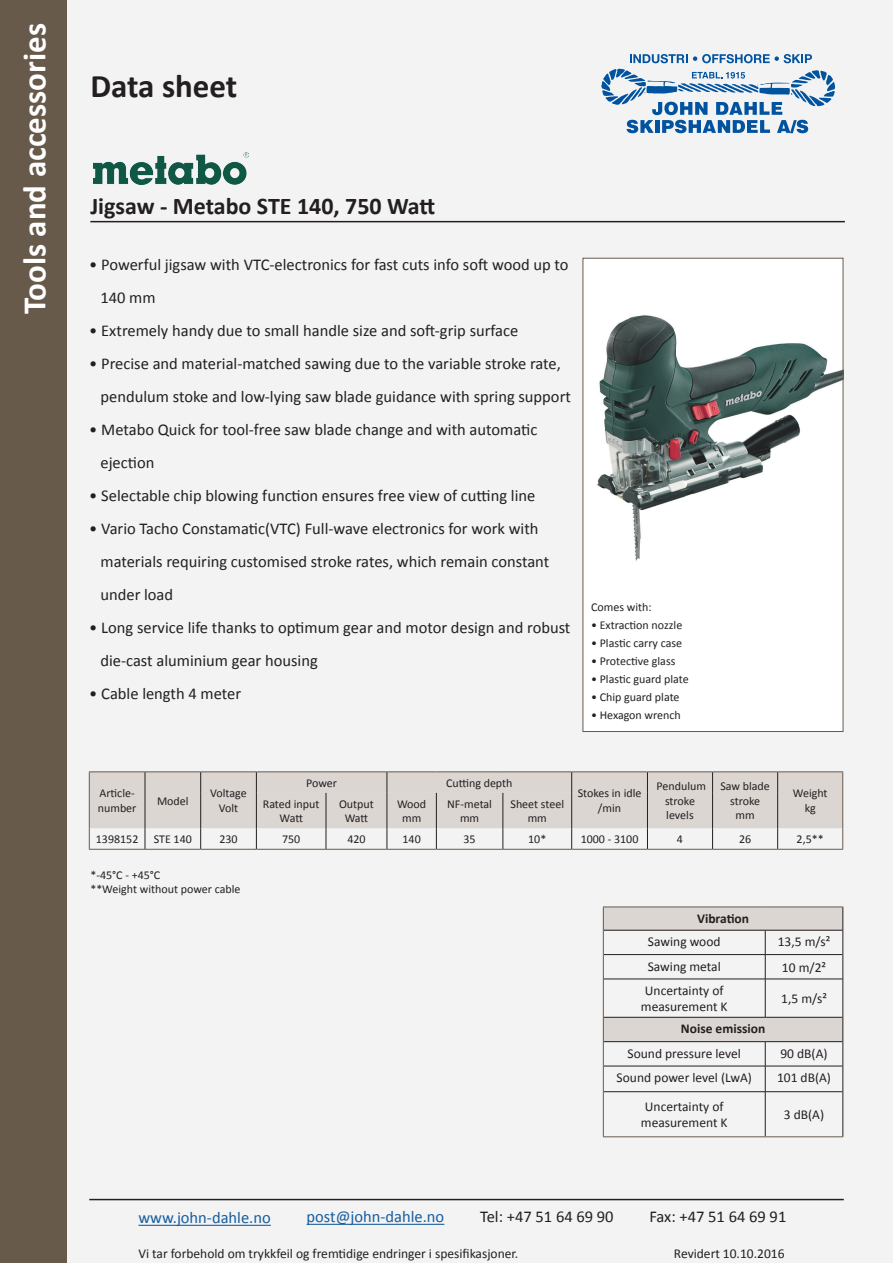
<style>
.page{position:relative;width:893px;height:1263px;background:#fff}
.page>*{position:absolute;margin:0;border:0;box-sizing:border-box;transform-origin:0 0}
.t1{font:700 33px "Calibri";color:#fff}
.t2{font:700 33px "Calibri";color:#231f20}
.t3{font:700 24px "Calibri";color:#231f20}
.t4{font:16.5px/33px "Calibri";color:#231f20}
.t5{font:16.5px "Calibri";color:#175d9e}
.t6{font:13.5px/16.2px "Calibri";color:#231f20}
.t7{font:700 13.5px "Calibri";color:#231f20}
.t8{font:12px/14.4px "Calibri";color:#231f20;text-align:center}
</style>
<div class="page">
<div style="left:1px;top:0;width:892px;height:1263px;background:#f3f3f3"></div>
<div style="left:0;top:0;width:67px;height:1263px;background:#685a4b"></div>
<div style="left:583px;top:258px;width:260px;height:473px;background:#fff"></div>
<img style="left:597px;top:315px;width:244px;height:246px">
<div style="left:583px;top:258px;width:260px;height:474px;border:1px solid #685a4b"></div>
<hr style="left:90px;top:221px;width:755px;height:1px;background:#231f20">
<svg style="left:601px;top:69px;width:235px;height:64px"></svg>
<svg style="left:630px;top:54px;width:182px;height:9px"></svg>
<hr style="left:89px;top:1199px;width:755px;height:1px;background:#231f20">
<hr style="left:138px;top:1225px;width:133px;height:1px;background:#175d9e">
<hr style="left:307px;top:1224px;width:137px;height:1px;background:#175d9e">
<img style="left:93px;top:152px;width:155px;height:33px">
<div style="left:603px;top:907px;width:240px;height:23px;background:#dcd6d2"></div>
<div style="left:603px;top:1017px;width:240px;height:25px;background:#dcd6d2"></div>
<hr style="left:603px;top:906px;width:162px;height:1px;background:#685a4b">
<hr style="left:765px;top:906px;width:78px;height:1px;background:#685a4b">
<hr style="left:603px;top:979px;width:1px;height:38px;background:#685a4b">
<hr style="left:765px;top:979px;width:1px;height:38px;background:#231f20">
<hr style="left:604px;top:1017px;width:161px;height:1px;background:#231f20">
<hr style="left:765px;top:1017px;width:77px;height:1px;background:#231f20">
<hr style="left:842px;top:979px;width:1px;height:38px;background:#231f20">
<hr style="left:604px;top:930px;width:161px;height:1px;background:#231f20">
<hr style="left:765px;top:930px;width:77px;height:1px;background:#231f20">
<svg style="left:765px;top:930px;width:1px;height:49px"></svg>
<hr style="left:604px;top:954px;width:161px;height:1px;background:#231f20">
<hr style="left:765px;top:954px;width:77px;height:1px;background:#231f20">
<hr style="left:604px;top:979px;width:161px;height:1px;background:#231f20">
<hr style="left:765px;top:979px;width:77px;height:1px;background:#231f20">
<svg style="left:603px;top:907px;width:1px;height:72px"></svg>
<svg style="left:842px;top:907px;width:1px;height:72px"></svg>
<hr style="left:604px;top:1041px;width:161px;height:1px;background:#231f20">
<hr style="left:765px;top:1041px;width:77px;height:1px;background:#231f20">
<hr style="left:604px;top:1066px;width:161px;height:1px;background:#231f20">
<hr style="left:765px;top:1066px;width:77px;height:1px;background:#231f20">
<svg style="left:765px;top:1042px;width:1px;height:49px"></svg>
<hr style="left:604px;top:1091px;width:161px;height:1px;background:#231f20">
<hr style="left:765px;top:1091px;width:77px;height:1px;background:#231f20">
<hr style="left:765px;top:1092px;width:1px;height:44px;background:#231f20">
<svg style="left:603px;top:1017px;width:1px;height:75px"></svg>
<hr style="left:603px;top:1092px;width:1px;height:44px;background:#685a4b">
<hr style="left:603px;top:1136px;width:162px;height:1px;background:#685a4b">
<hr style="left:765px;top:1136px;width:78px;height:1px;background:#685a4b">
<svg style="left:842px;top:1017px;width:1px;height:75px"></svg>
<hr style="left:842px;top:1092px;width:1px;height:44px;background:#231f20">
<hr style="left:89px;top:771px;width:56px;height:1px;background:#685a4b">
<hr style="left:145px;top:771px;width:56px;height:1px;background:#685a4b">
<hr style="left:201px;top:771px;width:55px;height:1px;background:#685a4b">
<hr style="left:256px;top:771px;width:70px;height:1px;background:#685a4b">
<hr style="left:326px;top:771px;width:61px;height:1px;background:#685a4b">
<hr style="left:387px;top:771px;width:49px;height:1px;background:#685a4b">
<hr style="left:436px;top:771px;width:67px;height:1px;background:#685a4b">
<hr style="left:503px;top:771px;width:69px;height:1px;background:#685a4b">
<hr style="left:572px;top:771px;width:75px;height:1px;background:#685a4b">
<hr style="left:647px;top:771px;width:66px;height:1px;background:#685a4b">
<hr style="left:713px;top:771px;width:65px;height:1px;background:#685a4b">
<hr style="left:778px;top:771px;width:65px;height:1px;background:#685a4b">
<hr style="left:89px;top:849px;width:56px;height:1px;background:#685a4b">
<hr style="left:145px;top:849px;width:56px;height:1px;background:#685a4b">
<hr style="left:201px;top:849px;width:55px;height:1px;background:#685a4b">
<hr style="left:256px;top:849px;width:70px;height:1px;background:#685a4b">
<hr style="left:326px;top:849px;width:61px;height:1px;background:#685a4b">
<hr style="left:387px;top:849px;width:49px;height:1px;background:#685a4b">
<hr style="left:436px;top:849px;width:67px;height:1px;background:#685a4b">
<hr style="left:503px;top:849px;width:69px;height:1px;background:#685a4b">
<hr style="left:572px;top:849px;width:75px;height:1px;background:#685a4b">
<hr style="left:647px;top:849px;width:66px;height:1px;background:#685a4b">
<hr style="left:713px;top:849px;width:65px;height:1px;background:#685a4b">
<hr style="left:778px;top:849px;width:65px;height:1px;background:#685a4b">
<svg style="left:89px;top:772px;width:754px;height:77px"></svg>
<hr style="left:571px;top:793px;width:1px;height:35px;background:#231f20">
<h1 class="t1" style="left:14px;top:314px;width:293px;rotate:-90deg">Tools and accessories</h1>
<h1 class="t2" style="left:90px;top:65px;width:148px">Data sheet</h1>
<h2 class="t3" style="left:90px;top:191px;width:346px">Jigsaw - Metabo STE 140, 750 Watt</h2>
<p class="t4" style="left:100px;top:248px;width:470px;text-indent:-11px">• Powerful jigsaw with VTC-electronics for fast cuts info soft wood up to<br>140 mm</p>
<p class="t4" style="left:89px;top:314px;width:431px">• Extremely handy due to small handle size and soft-grip surface</p>
<p class="t4" style="left:100px;top:347px;width:472px;text-indent:-11px">• Precise and material-matched sawing due to the variable stroke rate, pendulum stoke and low-lying saw blade guidance with spring support</p>
<p class="t4" style="left:100px;top:413px;width:438px;text-indent:-11px">• Metabo Quick for tool-free saw blade change and with automatic ejection</p>
<p class="t4" style="left:89px;top:479px;width:448px">• Selectable chip blowing function ensures free view of cutting line</p>
<p class="t4" style="left:100px;top:512px;width:450px;text-indent:-11px">• Vario Tacho Constamatic(VTC) Full-wave electronics for work with materials requiring customised stroke rates, which remain constant under load</p>
<p class="t4" style="left:100px;top:611px;width:471px;text-indent:-11px">• Long service life thanks to optimum gear and motor design and robust die-cast aluminium gear housing</p>
<p class="t4" style="left:89px;top:677px;width:153px">• Cable length 4 meter</p>
<p class="t8" style="left:591px;top:600px;width:62px">Comes with:</p>
<p class="t8" style="left:591px;top:618px;width:93px">• Extraction nozzle</p>
<p class="t8" style="left:591px;top:636px;width:93px">• Plastic carry case</p>
<p class="t8" style="left:591px;top:654px;width:86px">• Protective glass</p>
<p class="t8" style="left:591px;top:672px;width:99px">• Plastic guard plate</p>
<p class="t8" style="left:591px;top:690px;width:90px">• Chip guard plate</p>
<p class="t8" style="left:591px;top:708px;width:91px">• Hexagon wrench</p>
<p class="t8" style="left:98px;top:786px;width:40px;text-align:left">Article&shy;number</p>
<p class="t8" style="left:157px;top:793px;width:33px">Model</p>
<p class="t8" style="left:210px;top:786px;width:38px">Voltage<br>Volt</p>
<p class="t8" style="left:306px;top:776px;width:32px">Power</p>
<p class="t8" style="left:446px;top:776px;width:68px">Cutting depth</p>
<p class="t8" style="left:263px;top:797px;width:58px">Rated input<br>Watt</p>
<p class="t8" style="left:339px;top:797px;width:36px">Output<br>Watt</p>
<p class="t8" style="left:397px;top:797px;width:31px">Wood mm</p>
<p class="t8" style="left:447px;top:797px;width:46px">NF-metal mm</p>
<p class="t8" style="left:510px;top:797px;width:55px">Sheet steel mm</p>
<p class="t8" style="left:578px;top:786px;width:65px">Stokes in idle /min</p>
<p class="t8" style="left:657px;top:779px;width:51px">Pendulum stroke levels</p>
<p class="t8" style="left:720px;top:779px;width:51px">Saw blade stroke mm</p>
<p class="t8" style="left:793px;top:786px;width:36px">Weight kg</p>
<p class="t8" style="left:96px;top:832px;width:44px">1398152</p>
<p class="t8" style="left:154px;top:832px;width:40px">STE 140</p>
<p class="t8" style="left:219px;top:832px;width:20px">230</p>
<p class="t8" style="left:282px;top:832px;width:20px">750</p>
<p class="t8" style="left:347px;top:832px;width:20px">420</p>
<p class="t8" style="left:402px;top:832px;width:20px">140</p>
<p class="t8" style="left:464px;top:832px;width:14px">35</p>
<p class="t8" style="left:528px;top:832px;width:20px">10*</p>
<p class="t8" style="left:581px;top:832px;width:59px">1000 - 3100</p>
<p class="t8" style="left:677px;top:832px;width:8px">4</p>
<p class="t8" style="left:739px;top:832px;width:14px">26</p>
<p class="t8" style="left:797px;top:832px;width:29px">2,5**</p>
<p class="t8" style="left:90px;top:868px;width:152px;text-align:left">*-45°C - +45°C<br>**Weight without power cable</p>
<p class="t7" style="left:697px;top:910px;width:53px">Vibration</p>
<p class="t6" style="left:648px;top:934px;width:74px">Sawing wood</p>
<p class="t6" style="left:778px;top:934px;width:54px">13,5 m/s²</p>
<p class="t6" style="left:648px;top:958px;width:75px">Sawing metal</p>
<p class="t6" style="left:782px;top:959px;width:46px">10 m/2²</p>
<p class="t6" style="left:641px;top:982px;width:88px">Uncertainty of measurement K</p>
<p class="t6" style="left:781px;top:991px;width:47px">1,5 m/s²</p>
<p class="t7" style="left:681px;top:1020px;width:86px">Noise emission</p>
<p class="t6" style="left:627px;top:1045px;width:115px">Sound pressure level</p>
<p class="t6" style="left:780px;top:1045px;width:49px">90 dB(A)</p>
<p class="t6" style="left:617px;top:1070px;width:137px">Sound power level (LwA)</p>
<p class="t6" style="left:777px;top:1070px;width:56px">101 dB(A)</p>
<p class="t6" style="left:641px;top:1099px;width:88px">Uncertainty of measurement K</p>
<p class="t6" style="left:784px;top:1107px;width:42px">3 dB(A)</p>
<p class="t5" style="left:138px;top:1207px;width:134px">www.john-dahle.no</p>
<p class="t5" style="left:307px;top:1206px;width:139px">post@john-dahle.no</p>
<p class="t4" style="left:480px;top:1200px;width:135px">Tel: +47 51 64 69 90</p>
<p class="t4" style="left:649px;top:1200px;width:138px">Fax: +47 51 64 69 91</p>
<p class="t6" style="left:138px;top:1245px;width:381px">Vi tar forbehold om trykkfeil og fremtidige endringer i spesifikasjoner.</p>
<p class="t6" style="left:674px;top:1245px;width:112px">Revidert 10.10.2016</p>
</div>
